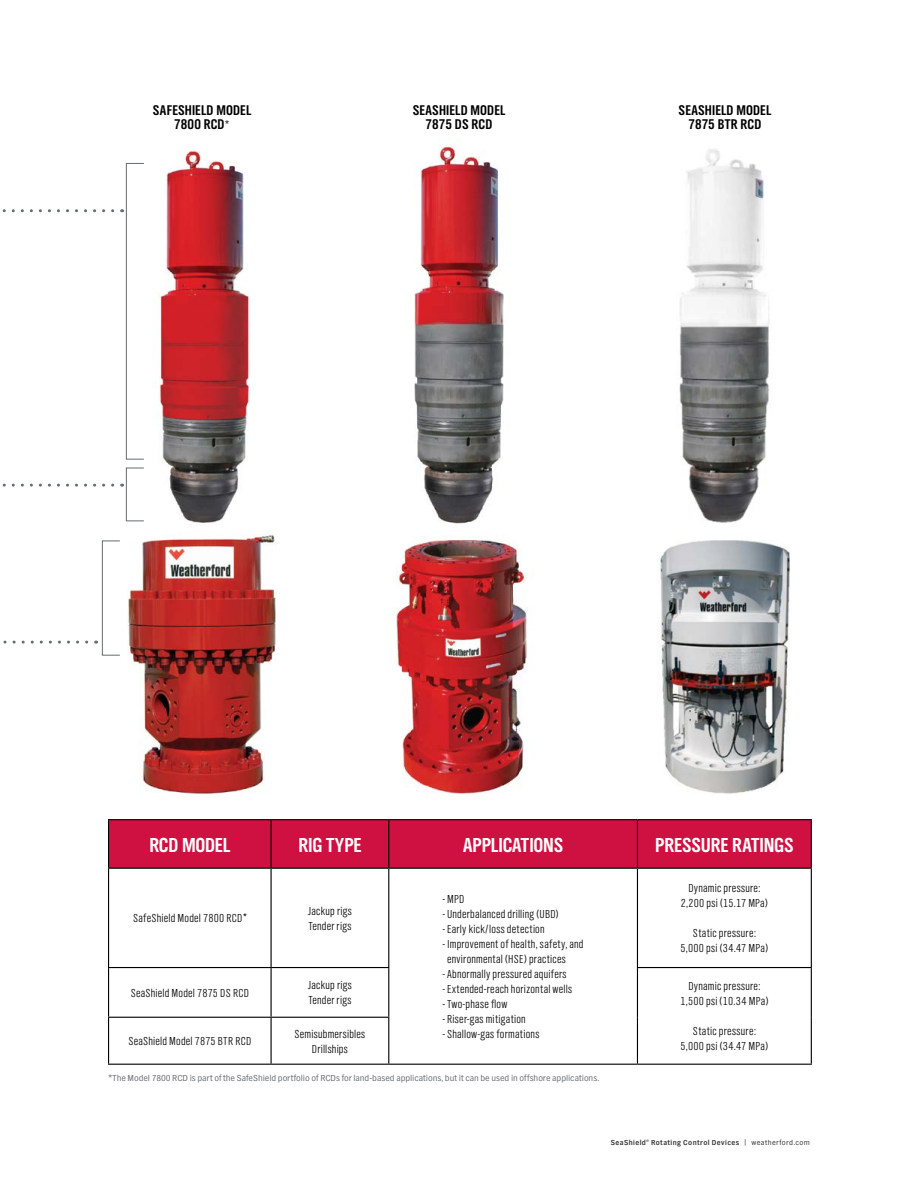
<style>
.page{position:relative;width:918px;height:1188px;background:#fff}
.page>*{position:absolute;margin:0;border:0;box-sizing:border-box;transform-origin:0 0}
.t1{font:21px "TV Nord EF Bold Con";letter-spacing:-.005em;color:#fff}
.t2{font:14.55px/14.5px "TV Nord EF Bold Con";letter-spacing:.01em;color:#000;text-align:center}
.t3{font:12px/15px "TV Nord EF Light Con";letter-spacing:.02em;color:#000;text-align:center}
.t4{font:9px "TV Nord EF";letter-spacing:-.005em;color:#666c71}
.t5{font:700 7.5px "TV Nord EF";letter-spacing:.055em;color:#333334}
.s1{font-family:"TV Nord EF";font-weight:300;font-size:10.8px}
.s2{font-weight:400}
</style>
<div class="page">
<div style="left:109px;top:820px;width:702px;height:48px;background:#ce1141"></div>
<svg style="left:109px;top:869px;width:702px;height:195px"></svg>
<hr style="left:108px;top:869px;width:1px;height:98px;background:#000">
<hr style="left:271px;top:869px;width:1px;height:98px;background:#000">
<hr style="left:388px;top:869px;width:1px;height:98px;background:#000">
<hr style="left:637px;top:869px;width:1px;height:98px;background:#000">
<hr style="left:811px;top:869px;width:1px;height:98px;background:#000">
<hr style="left:108px;top:967px;width:163px;height:1px;background:#000">
<hr style="left:108px;top:968px;width:1px;height:49px;background:#000">
<hr style="left:271px;top:967px;width:118px;height:1px;background:#000">
<hr style="left:271px;top:968px;width:1px;height:49px;background:#000">
<hr style="left:388px;top:968px;width:1px;height:49px;background:#000">
<hr style="left:637px;top:967px;width:175px;height:1px;background:#000">
<hr style="left:637px;top:968px;width:1px;height:49px;background:#000">
<hr style="left:811px;top:968px;width:1px;height:49px;background:#000">
<hr style="left:108px;top:1017px;width:163px;height:1px;background:#000">
<hr style="left:108px;top:1018px;width:1px;height:46px;background:#000">
<hr style="left:271px;top:1017px;width:118px;height:1px;background:#000">
<hr style="left:271px;top:1018px;width:1px;height:46px;background:#000">
<hr style="left:388px;top:1018px;width:1px;height:46px;background:#000">
<hr style="left:637px;top:1017px;width:1px;height:47px;background:#000">
<hr style="left:811px;top:1017px;width:1px;height:47px;background:#000">
<hr style="left:108px;top:1064px;width:163px;height:1px;background:#000">
<hr style="left:271px;top:1064px;width:118px;height:1px;background:#000">
<hr style="left:389px;top:1064px;width:248px;height:1px;background:#000">
<hr style="left:637px;top:1064px;width:175px;height:1px;background:#000">
<hr style="left:108px;top:819px;width:163px;height:1px;background:#000">
<hr style="left:108px;top:820px;width:1px;height:48px;background:#000">
<hr style="left:271px;top:819px;width:118px;height:1px;background:#000">
<hr style="left:271px;top:820px;width:1px;height:48px;background:#000">
<hr style="left:389px;top:819px;width:248px;height:1px;background:#000">
<hr style="left:388px;top:820px;width:1px;height:48px;background:#000">
<hr style="left:637px;top:819px;width:175px;height:1px;background:#000">
<hr style="left:637px;top:820px;width:1px;height:48px;background:#000">
<hr style="left:811px;top:820px;width:1px;height:48px;background:#000">
<hr style="left:108px;top:868px;width:163px;height:1px;background:#000">
<hr style="left:271px;top:868px;width:118px;height:1px;background:#000">
<hr style="left:389px;top:868px;width:248px;height:1px;background:#000">
<hr style="left:637px;top:868px;width:175px;height:1px;background:#000">
<img style="left:394px;top:145px;width:134px;height:649px">
<img style="left:659px;top:540px;width:131px;height:254px">
<img style="left:679px;top:149px;width:91px;height:374px">
<img style="left:128px;top:534px;width:148px;height:260px">
<img style="left:130px;top:150px;width:119px;height:373px">
<svg style="left:2px;top:209px;width:111px;height:3px"></svg>
<svg style="left:2px;top:484px;width:111px;height:3px"></svg>
<svg style="left:3px;top:641px;width:84px;height:3px"></svg>
<div style="left:126px;top:163px;width:18px;height:297px;border:1px solid #666c71"></div>
<div style="left:126px;top:468px;width:18px;height:53px;border:1px solid #666c71"></div>
<div style="left:102px;top:541px;width:18px;height:115px;border:1px solid #666c71"></div>
<p class="t2" style="left:153px;top:103px;width:100px">SAFESHIELD MODEL<br>7800 RCD<span class="s1">*</span></p>
<p class="t2" style="left:413px;top:103px;width:94px">SEASHIELD MODEL<br>7875 DS RCD</p>
<p class="t2" style="left:679px;top:103px;width:94px">SEASHIELD MODEL<br>7875 BTR RCD</p>
<h1 class="t1" style="left:149px;top:833px;width:82px">RCD MODEL</h1>
<h1 class="t1" style="left:298px;top:833px;width:65px">RIG TYPE</h1>
<h1 class="t1" style="left:463px;top:833px;width:102px">APPLICATIONS</h1>
<h1 class="t1" style="left:655px;top:833px;width:140px">PRESSURE RATINGS</h1>
<p class="t3" style="left:681px;top:881px;width:89px">Dynamic pressure:<br>2,200 psi (15.17 MPa)</p>
<p class="t3" style="left:681px;top:926px;width:89px">Static pressure:<br>5,000 psi (34.47 MPa)</p>
<p class="t3" style="left:443px;top:892px;width:23px">- MPD</p>
<p class="t3" style="left:443px;top:907px;width:117px">- Underbalanced drilling (UBD)</p>
<p class="t3" style="left:443px;top:922px;width:103px">- Early kick/loss detection</p>
<p class="t3" style="left:447px;top:937px;width:138px;text-align:left;text-indent:-4px">- Improvement of health, safety, and environmental (HSE) practices</p>
<p class="t3" style="left:443px;top:967px;width:125px">- Abnormally pressured aquifers</p>
<p class="t3" style="left:443px;top:982px;width:131px">- Extended-reach horizontal wells</p>
<p class="t3" style="left:443px;top:997px;width:66px">- Two-phase flow</p>
<p class="t3" style="left:443px;top:1012px;width:84px">- Riser-gas mitigation</p>
<p class="t3" style="left:443px;top:1027px;width:98px">- Shallow-gas formations</p>
<p class="t3" style="left:133px;top:911px;width:115px">SafeShield Model 7800 RCD*</p>
<p class="t3" style="left:308px;top:904px;width:46px;text-align:left">Jackup rigs<br>Tender rigs</p>
<p class="t3" style="left:131px;top:986px;width:120px">SeaShield Model 7875 DS RCD</p>
<p class="t3" style="left:308px;top:978px;width:46px;text-align:left">Jackup rigs<br>Tender rigs</p>
<p class="t3" style="left:680px;top:979px;width:90px">Dynamic pressure:<br>1,500 psi (10.34 MPa)</p>
<p class="t3" style="left:681px;top:1024px;width:89px">Static pressure:<br>5,000 psi (34.47 MPa)</p>
<p class="t3" style="left:128px;top:1034px;width:124px">SeaShield Model 7875 BTR RCD</p>
<p class="t3" style="left:295px;top:1027px;width:72px">Semisubmersibles<br>Drillships</p>
<p class="t4" style="left:108px;top:1073px;width:493px">*The Model 7800 RCD is part of the SafeShield portfolio of RCDs for land-based applications, but it can be used in offshore applications.</p>
<p class="t5" style="left:611px;top:1139px;width:201px">SeaShield<sup>®</sup> Rotating Control Devices <span class="s2">| weatherford.com</span></p>
</div>
